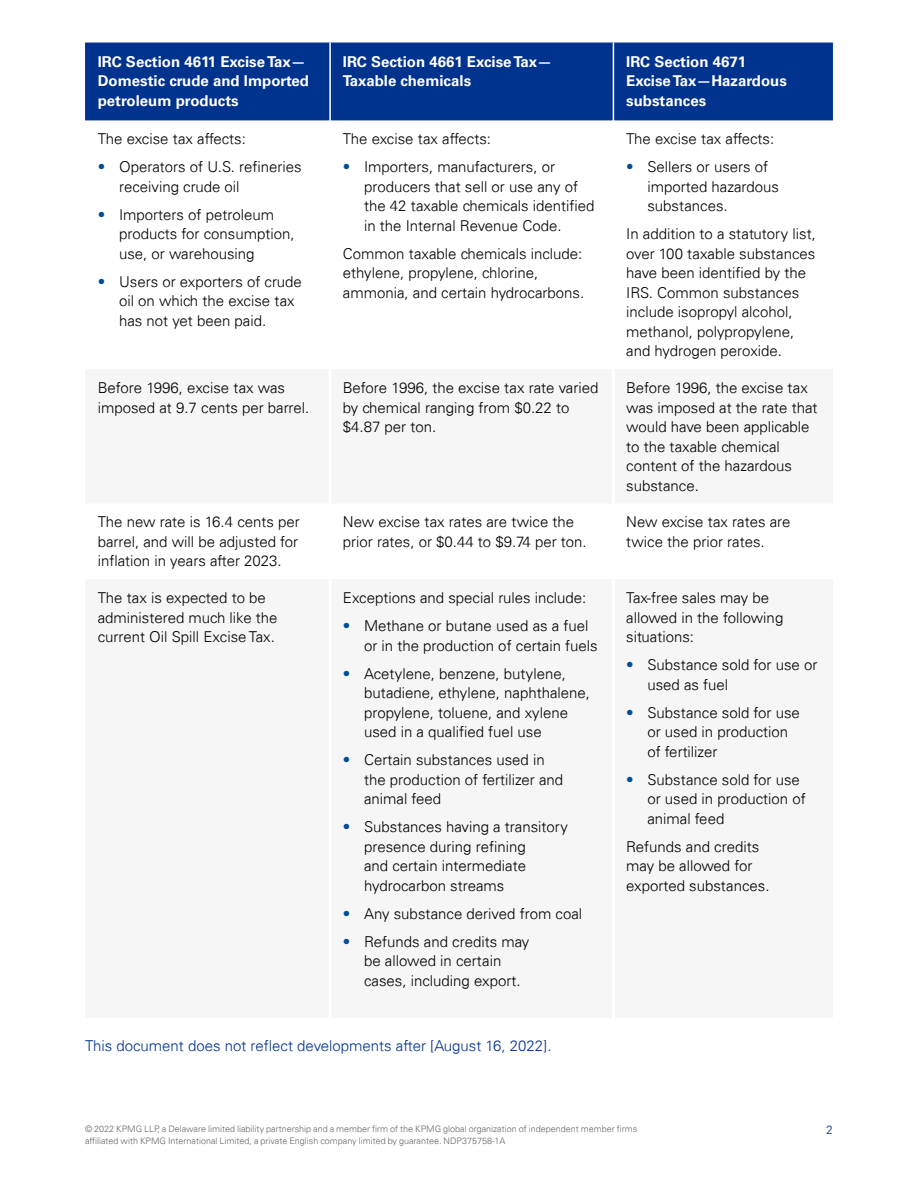
<style>
.page{position:relative;width:918px;height:1188px;background:#fff}
.page>*{position:absolute;margin:0;border:0;box-sizing:border-box;transform-origin:0 0}
.t1{font:300 15px/19.5px "Univers 45";color:#000}
.t2{font:700 15px/19.5px "Univers 65";color:#fff}
.t3{font:300 15px "Univers 45";color:#00338d}
.t4{font:300 12px "Univers 45";color:#00338d}
.t5{font:300 9px/12px "Univers 45";color:#666}
.s1{color:#014d97}
</style>
<div class="page">
<div style="left:85px;top:43px;width:748px;height:77px;background:#00338d"></div>
<hr style="left:329px;top:43px;width:2px;height:77px;background:#fff">
<hr style="left:613px;top:43px;width:1px;height:77px;background:#fff">
<p class="t2" style="left:98px;top:52px;width:213px">IRC Section 4611 Excise Tax—<br>Domestic crude and Imported petroleum products</p>
<p class="t2" style="left:343px;top:52px;width:211px">IRC Section 4661 Excise Tax—<br>Taxable chemicals</p>
<p class="t2" style="left:626px;top:52px;width:162px">IRC Section 4671<br>Excise Tax—Hazardous substances</p>
<p class="t1" style="left:98px;top:129px;width:150px">The excise tax affects:</p>
<p class="t1" style="left:119px;top:157px;width:184px;text-indent:-21px"><span class="s1">•</span> Operators of U.S. refineries receiving crude oil</p>
<p class="t1" style="left:119px;top:205px;width:177px;text-indent:-21px"><span class="s1">•</span> Importers of petroleum products for consumption, use, or warehousing</p>
<p class="t1" style="left:119px;top:272px;width:184px;text-indent:-21px"><span class="s1">•</span> Users or exporters of crude oil on which the excise tax has not yet been paid.</p>
<p class="t1" style="left:343px;top:129px;width:150px">The excise tax affects:</p>
<p class="t1" style="left:364px;top:157px;width:232px;text-indent:-21px"><span class="s1">•</span> Importers, manufacturers, or producers that sell or use any of the 42 taxable chemicals identified in the Internal Revenue Code.</p>
<p class="t1" style="left:343px;top:244px;width:243px">Common taxable chemicals include: ethylene, propylene, chlorine, ammonia, and certain hydrocarbons.</p>
<p class="t1" style="left:626px;top:129px;width:150px">The excise tax affects:</p>
<p class="t1" style="left:647px;top:157px;width:133px;text-indent:-21px"><span class="s1">•</span> Sellers or users of imported hazardous substances.</p>
<p class="t1" style="left:626px;top:224px;width:191px">In addition to a statutory list, over 100 taxable substances have been identified by the<br>IRS. Common substances include isopropyl alcohol, methanol, polypropylene, and hydrogen peroxide.</p>
<p class="t1" style="left:98px;top:378px;width:213px">Before 1996, excise tax was imposed at 9.7 cents per barrel.</p>
<p class="t1" style="left:343px;top:378px;width:257px">Before 1996, the excise tax rate varied by chemical ranging from $0.22 to $4.87 per ton.</p>
<p class="t1" style="left:626px;top:378px;width:193px">Before 1996, the excise tax was imposed at the rate that would have been applicable to the taxable chemical content of the hazardous substance.</p>
<p class="t1" style="left:98px;top:512px;width:204px;text-align:justify">The new rate is 16.4 cents per barrel, and will be adjusted for inflation in years after 2023.</p>
<p class="t1" style="left:343px;top:512px;width:245px">New excise tax rates are twice the prior rates, or $0.44 to $9.74 per ton.</p>
<p class="t1" style="left:626px;top:512px;width:166px">New excise tax rates are twice the prior rates.</p>
<p class="t1" style="left:98px;top:588px;width:181px">The tax is expected to be administered much like the current Oil Spill Excise Tax.</p>
<p class="t1" style="left:343px;top:588px;width:245px">Exceptions and special rules include:</p>
<p class="t1" style="left:626px;top:588px;width:159px">Tax-free sales may be allowed in the following situations:</p>
<p class="t1" style="left:647px;top:655px;width:172px;text-indent:-21px"><span class="s1">•</span> Substance sold for use or used as fuel</p>
<p class="t1" style="left:647px;top:703px;width:154px;text-indent:-21px"><span class="s1">•</span> Substance sold for use or used in production of fertilizer</p>
<p class="t1" style="left:647px;top:770px;width:160px;text-indent:-21px"><span class="s1">•</span> Substance sold for use or used in production of animal feed</p>
<p class="t1" style="left:626px;top:837px;width:145px">Refunds and credits may be allowed for exported substances.</p>
<p class="t1" style="left:364px;top:616px;width:235px;text-indent:-21px"><span class="s1">•</span> Methane or butane used as a fuel or in the production of certain fuels</p>
<p class="t1" style="left:364px;top:664px;width:227px;text-indent:-21px"><span class="s1">•</span> Acetylene, benzene, butylene, butadiene, ethylene, naphthalene, propylene, toluene, and xylene used in a qualified fuel use</p>
<p class="t1" style="left:364px;top:750px;width:201px;text-indent:-21px"><span class="s1">•</span> Certain substances used in the production of fertilizer and animal feed</p>
<p class="t1" style="left:364px;top:817px;width:205px;text-indent:-21px"><span class="s1">•</span> Substances having a transitory presence during refining<br>and certain intermediate hydrocarbon streams</p>
<p class="t1" style="left:343px;top:904px;width:241px"><span class="s1">•</span> Any substance derived from coal</p>
<p class="t1" style="left:364px;top:932px;width:167px;text-indent:-21px"><span class="s1">•</span> Refunds and credits may be allowed in certain cases, including export.</p>
<p class="t3" style="left:85px;top:1037px;width:468px">This document does not reflect developments after [August 16, 2022].</p>
<p class="t5" style="left:85px;top:1122px;width:554px">© 2022 KPMG LLP, a Delaware limited liability partnership and a member firm of the KPMG global organization of independent member firms affiliated with KPMG International Limited, a private English company limited by guarantee. NDP375758-1A</p>
<p class="t4" style="left:826px;top:1122px;width:8px">2</p>
</div>
